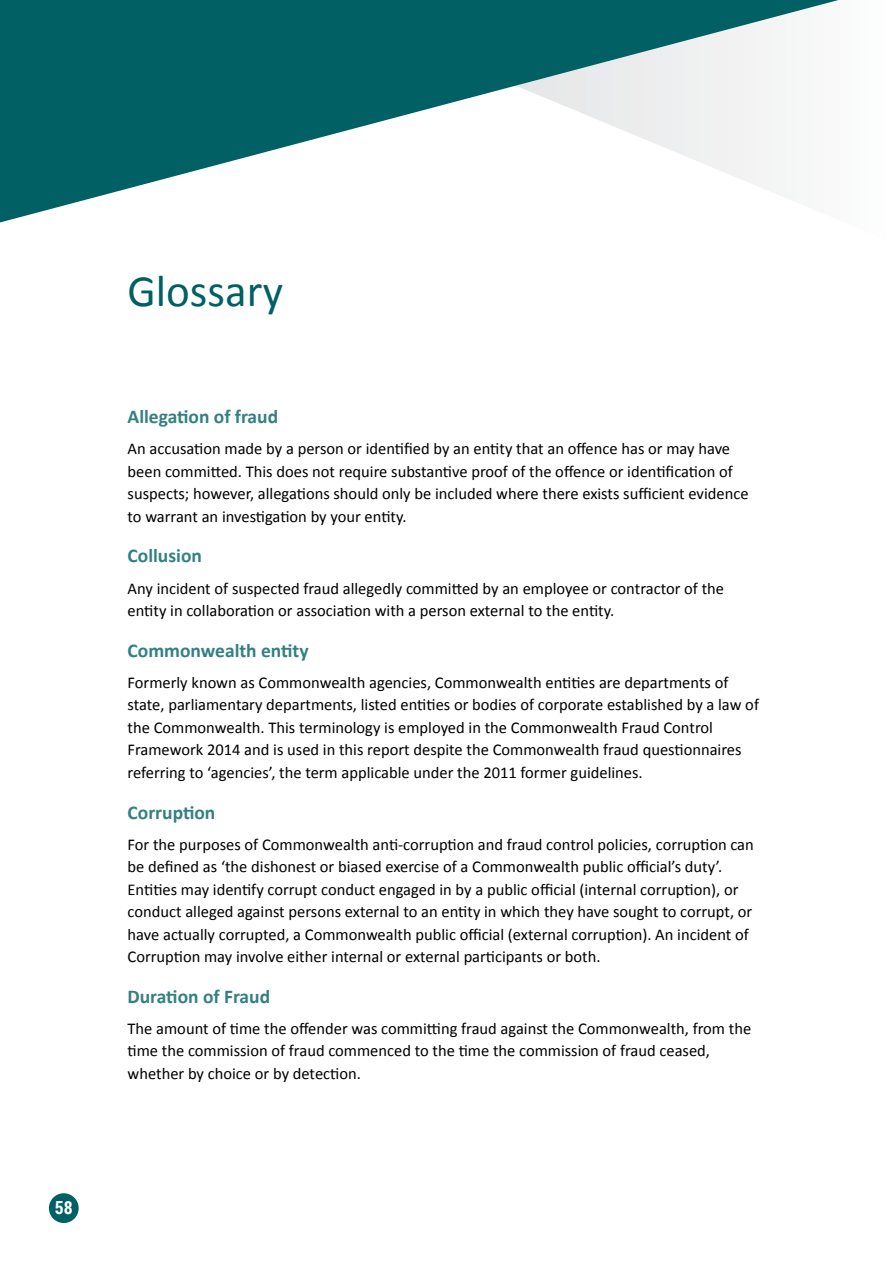
<style>
.page{position:relative;width:893px;height:1263px;background:#fff}
.page>*{position:absolute;margin:0;border:0;box-sizing:border-box;transform-origin:0 0}
.t1{font:45px "Calibri";color:#006063}
.t2{font:700 19.5px "Calibri";color:#338082}
.t3{font:700 18px "Roboto Condensed";color:#fff}
.Body{font:16.5px/22.5px "Calibri";color:#000}
</style>
<div class="page">
<svg style="left:0;top:0;width:839px;height:223px"></svg>
<div style="left:49px;top:1193px;width:30px;height:30px;background:#006063;border-radius:50%"></div>
<p class="t3" style="left:55px;top:1194px;width:19px">58</p>
<h1 class="t1" style="left:128px;top:260px;width:157px">Glossary</h1>
<h4 class="t2" style="left:128px;top:403px;width:152px">Allegation of fraud</h4>
<p class="Body" style="left:128px;top:437px;width:622px">An accusation made by a person or identified by an entity that an offence has or may have been committed. This does not require substantive proof of the offence or identification of suspects; however, allegations should only be included where there exists sufficient evidence to warrant an investigation by your entity.</p>
<h4 class="t2" style="left:128px;top:542px;width:76px">Collusion</h4>
<p class="Body" style="left:128px;top:576px;width:598px">Any incident of suspected fraud allegedly committed by an employee or contractor of the entity in collaboration or association with a person external to the entity.</p>
<h4 class="t2" style="left:128px;top:636px;width:183px">Commonwealth entity</h4>
<p class="Body" style="left:128px;top:671px;width:633px">Formerly known as Commonwealth agencies, Commonwealth entities are departments of state, parliamentary departments, listed entities or bodies of corporate established by a law of the Commonwealth. This terminology is employed in the Commonwealth Fraud Control Framework 2014 and is used in this report despite the Commonwealth fraud questionnaires referring to ‘agencies’, the term applicable under the 2011 former guidelines.</p>
<h4 class="t2" style="left:128px;top:798px;width:89px">Corruption</h4>
<p class="Body" style="left:128px;top:832px;width:628px">For the purposes of Commonwealth anti-corruption and fraud control policies, corruption can be defined as ‘the dishonest or biased exercise of a Commonwealth public official’s duty’.<br>Entities may identify corrupt conduct engaged in by a public official (internal corruption), or conduct alleged against persons external to an entity in which they have sought to corrupt, or have actually corrupted, a Commonwealth public official (external corruption). An incident of Corruption may involve either internal or external participants or both.</p>
<h4 class="t2" style="left:128px;top:982px;width:144px">Duration of Fraud</h4>
<p class="Body" style="left:128px;top:1017px;width:625px">The amount of time the offender was committing fraud against the Commonwealth, from the time the commission of fraud commenced to the time the commission of fraud ceased, whether by choice or by detection.</p>
</div>
